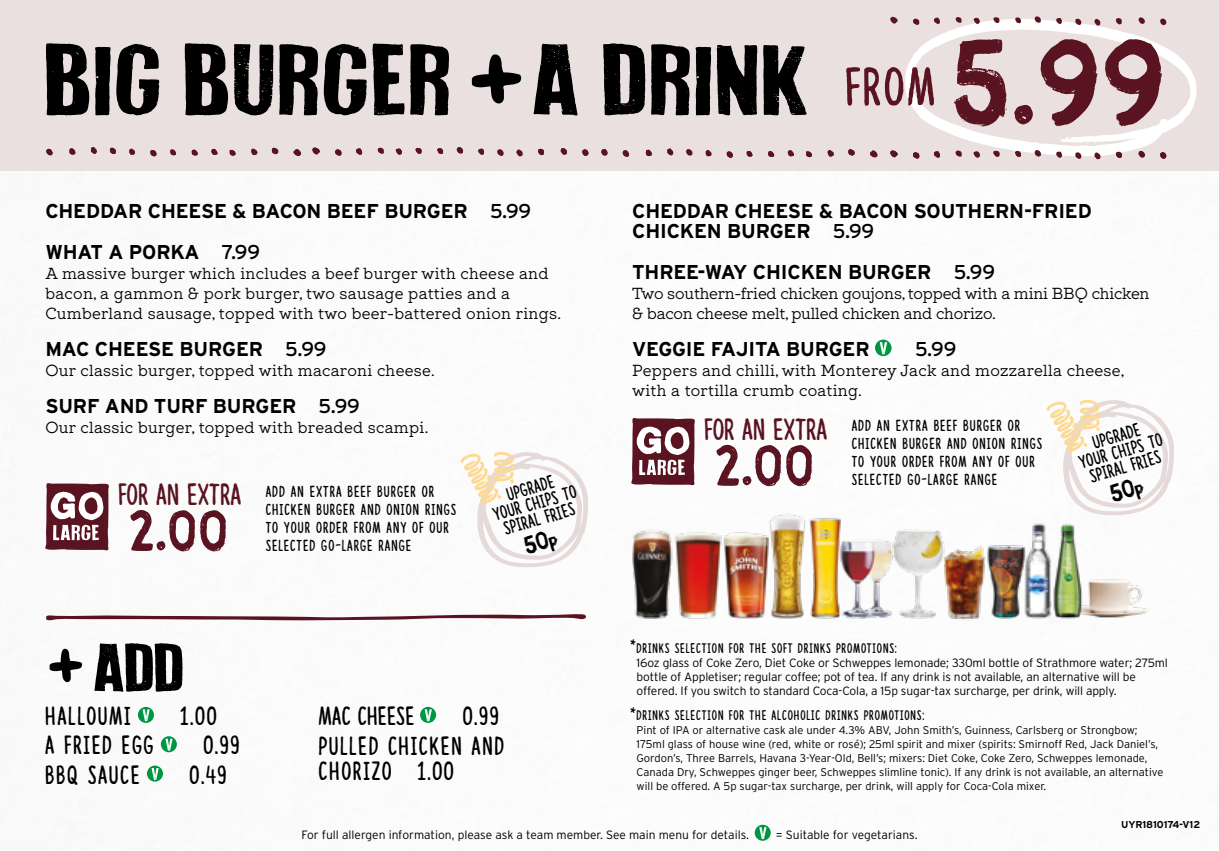
<style>
.page{position:relative;width:1219px;height:851px;background:#fff}
.page>*{position:absolute;margin:0;border:0;box-sizing:border-box;transform-origin:0 0}
.t1{font:126.4px "Fibre Vintage";color:#591321}
.t2{font:77.2px "How To Disappear";letter-spacing:.04em;color:#000}
.t3{font:59.8px "Fibre Vintage";color:#591321}
.t4{font:52px "How To Disappear";color:#000}
.t5{font:26.4px/30.2px "Lazingonasunnyafternoon";letter-spacing:.06em;color:#000;text-align:right}
.t6{font:26.4px "Lazingonasunnyafternoon";letter-spacing:.01em;color:#000}
.t7{font:700 20px/20px "Interstate";letter-spacing:-.01em;color:#000}
.t8{font:20px "Interstate";color:#000}
.t9{font:18.8px/16px "Lazingonasunnyafternoon";color:#000;text-align:center}
.t10{font:16px/20px "Locke";letter-spacing:.02em;color:#000}
.t11{font:16px/18px "Lazingonasunnyafternoon";letter-spacing:.06em;color:#000}
.t12{font:16px/20px "Locke";letter-spacing:-.01em;color:#000}
.t13{font:14px "Lazingonasunnyafternoon";letter-spacing:.06em;color:#000}
.t14{font:300 12px/14px "Interstate";letter-spacing:-.01em;color:#000}
.t15{font:300 11.2px/14px "Interstate";color:#000}
.t16{font:700 10px "Interstate";letter-spacing:-.01em;color:#000}
.s1{font-family:"Lazingonasunnyafternoon";font-size:169.8px}
.s2{font-family:"Lazingonasunnyafternoon";font-size:54.8px;color:#591321}
.s3{font-weight:400}
.s4{font-size:30.8px;color:#591321}
</style>
<div class="page">
<svg style="left:46px;top:614px;width:541px;height:7px"></svg>
<svg style="left:50px;top:648px;width:32px;height:34px"></svg>
<svg style="left:138px;top:706px;width:16px;height:16px"></svg>
<svg style="left:143px;top:709px;width:7px;height:12px"></svg>
<svg style="left:161px;top:736px;width:16px;height:16px"></svg>
<svg style="left:165px;top:738px;width:8px;height:12px"></svg>
<svg style="left:147px;top:765px;width:16px;height:16px"></svg>
<svg style="left:152px;top:767px;width:7px;height:12px"></svg>
<svg style="left:420px;top:706px;width:16px;height:16px"></svg>
<svg style="left:425px;top:709px;width:7px;height:12px"></svg>
<svg style="left:631px;top:418px;width:64px;height:67px"></svg>
<svg style="left:875px;top:339px;width:16px;height:17px"></svg>
<svg style="left:880px;top:342px;width:7px;height:12px"></svg>
<div style="left:0;top:0;width:1219px;height:170px;background:#eae0e0"></div>
<svg style="left:150px;top:150px;width:7px;height:7px"></svg>
<svg style="left:293px;top:149px;width:8px;height:7px"></svg>
<svg style="left:229px;top:149px;width:7px;height:7px"></svg>
<svg style="left:191px;top:149px;width:7px;height:7px"></svg>
<svg style="left:170px;top:149px;width:6px;height:7px"></svg>
<svg style="left:46px;top:148px;width:7px;height:8px"></svg>
<svg style="left:251px;top:148px;width:7px;height:7px"></svg>
<svg style="left:211px;top:148px;width:7px;height:7px"></svg>
<svg style="left:129px;top:148px;width:6px;height:7px"></svg>
<svg style="left:69px;top:148px;width:7px;height:7px"></svg>
<svg style="left:271px;top:147px;width:8px;height:7px"></svg>
<svg style="left:109px;top:147px;width:7px;height:7px"></svg>
<svg style="left:91px;top:147px;width:6px;height:7px"></svg>
<svg style="left:727px;top:151px;width:6px;height:7px"></svg>
<svg style="left:870px;top:150px;width:7px;height:7px"></svg>
<svg style="left:806px;top:151px;width:6px;height:6px"></svg>
<svg style="left:768px;top:151px;width:6px;height:6px"></svg>
<svg style="left:746px;top:151px;width:6px;height:6px"></svg>
<svg style="left:623px;top:150px;width:6px;height:7px"></svg>
<svg style="left:827px;top:150px;width:7px;height:6px"></svg>
<svg style="left:787px;top:150px;width:7px;height:6px"></svg>
<svg style="left:705px;top:150px;width:7px;height:6px"></svg>
<svg style="left:646px;top:150px;width:6px;height:7px"></svg>
<svg style="left:601px;top:149px;width:7px;height:7px"></svg>
<svg style="left:848px;top:149px;width:7px;height:7px"></svg>
<svg style="left:686px;top:149px;width:6px;height:7px"></svg>
<svg style="left:667px;top:148px;width:6px;height:7px"></svg>
<svg style="left:456px;top:147px;width:7px;height:7px"></svg>
<svg style="left:312px;top:147px;width:8px;height:8px"></svg>
<svg style="left:377px;top:148px;width:7px;height:6px"></svg>
<svg style="left:416px;top:148px;width:6px;height:6px"></svg>
<svg style="left:437px;top:148px;width:7px;height:6px"></svg>
<svg style="left:561px;top:148px;width:6px;height:7px"></svg>
<svg style="left:356px;top:148px;width:7px;height:7px"></svg>
<svg style="left:395px;top:148px;width:7px;height:7px"></svg>
<svg style="left:478px;top:149px;width:6px;height:6px"></svg>
<svg style="left:538px;top:148px;width:6px;height:7px"></svg>
<svg style="left:582px;top:149px;width:7px;height:7px"></svg>
<svg style="left:335px;top:149px;width:7px;height:7px"></svg>
<svg style="left:497px;top:149px;width:7px;height:7px"></svg>
<svg style="left:516px;top:149px;width:7px;height:7px"></svg>
<svg style="left:890px;top:150px;width:8px;height:7px"></svg>
<svg style="left:890px;top:17px;width:8px;height:7px"></svg>
<svg style="left:905px;top:16px;width:292px;height:144px"></svg>
<svg style="left:755px;top:824px;width:16px;height:16px"></svg>
<svg style="left:759px;top:827px;width:7px;height:11px"></svg>
<svg style="left:45px;top:483px;width:64px;height:68px"></svg>
<img style="left:633px;top:513px;width:515px;height:108px">
<svg style="left:461px;top:452px;width:127px;height:116px"></svg>
<svg style="left:1046px;top:400px;width:128px;height:116px"></svg>
<h2 class="t2" style="left:45px;top:36px;width:892px">BIG BURGER <span class="s1">+</span> A DRINK <span class="s2">FROM</span></h2>
<h1 class="t1" style="left:951px;top:37px;width:214px">5.99</h1>
<h3 class="t7" style="left:45px;top:190px;width:487px;line-height:41px">CHEDDAR CHEESE &amp; BACON BEEF BURGER <span class="s3">5.99<br></span>WHAT A PORKA <span class="s3">7.99</span></h3>
<h3 class="t10" style="left:45px;top:263px;width:517px">A massive burger which includes a beef burger with cheese and bacon, a gammon &amp; pork burger, two sausage patties and a<br>Cumberland sausage, topped with two beer-battered onion rings.</h3>
<h3 class="t7" style="left:45px;top:339px;width:283px">MAC CHEESE BURGER <span class="s3">5.99</span></h3>
<h3 class="t10" style="left:45px;top:360px;width:391px">Our classic burger, topped with macaroni cheese.</h3>
<h3 class="t7" style="left:45px;top:396px;width:316px">SURF AND TURF BURGER <span class="s3">5.99</span></h3>
<h3 class="t10" style="left:45px;top:417px;width:385px">Our classic burger, topped with breaded scampi.</h3>
<h3 class="t11" style="left:266px;top:481px;width:192px;text-indent:-147px"><span class="s4">FOR AN EXTRA</span> ADD AN EXTRA BEEF BURGER OR<br>CHICKEN BURGER AND ONION RINGS<br>TO YOUR ORDER FROM ANY OF OUR<br>SELECTED GO-LARGE RANGE</h3>
<h3 class="t9" style="left:487px;top:491px;width:88px;rotate:-16deg">UPGRADE<br>YOUR CHIPS TO<br>SPIRAL FRIES</h3>
<h3 class="t3" style="left:129px;top:509px;width:101px">2.00</h3>
<h3 class="t4" style="left:94px;top:638px;width:91px">ADD</h3>
<h3 class="t5" style="left:45px;top:700px;width:87px">HALLOUMI</h3>
<h3 class="t5" style="left:181px;top:700px;width:38px">1.00</h3>
<h3 class="t5" style="left:45px;top:729px;width:110px">A FRIED EGG</h3>
<h3 class="t5" style="left:203px;top:729px;width:38px">0.99</h3>
<h3 class="t5" style="left:45px;top:758px;width:96px">BBQ SAUCE</h3>
<h3 class="t5" style="left:190px;top:758px;width:38px">0.49</h3>
<h3 class="t6" style="left:319px;top:700px;width:97px">MAC CHEESE</h3>
<h3 class="t5" style="left:319px;top:700px;width:187px">0.99<br>PULLED CHICKEN AND</h3>
<h3 class="t5" style="left:319px;top:755px;width:137px">CHORIZO 1.00</h3>
<h3 class="t7" style="left:632px;top:201px;width:461px">CHEDDAR CHEESE &amp; BACON SOUTHERN-FRIED<br>CHICKEN BURGER <span class="s3">5.99</span></h3>
<h3 class="t7" style="left:632px;top:262px;width:364px">THREE-WAY CHICKEN BURGER <span class="s3">5.99</span></h3>
<h3 class="t12" style="left:632px;top:283px;width:519px">Two southern-fried chicken goujons, topped with a mini BBQ chicken &amp; bacon cheese melt, pulled chicken and chorizo.</h3>
<h3 class="t7" style="left:632px;top:339px;width:239px">VEGGIE FAJITA BURGER</h3>
<h3 class="t8" style="left:915px;top:338px;width:43px">5.99</h3>
<h3 class="t10" style="left:632px;top:360px;width:494px">Peppers and chilli, with Monterey Jack and mozzarella cheese, with a tortilla crumb coating.</h3>
<h3 class="t11" style="left:852px;top:416px;width:192px;text-indent:-147px"><span class="s4">FOR AN EXTRA</span> ADD AN EXTRA BEEF BURGER OR<br>CHICKEN BURGER AND ONION RINGS<br>TO YOUR ORDER FROM ANY OF OUR<br>SELECTED GO-LARGE RANGE</h3>
<h3 class="t3" style="left:715px;top:444px;width:101px">2.00</h3>
<h3 class="t9" style="left:1073px;top:439px;width:88px;rotate:-16deg">UPGRADE<br>YOUR CHIPS TO<br>SPIRAL FRIES</h3>
<h3 class="t11" style="left:631px;top:637px;width:7px">*</h3>
<p class="t13" style="left:637px;top:639px;width:262px">DRINKS SELECTION FOR THE SOFT DRINKS PROMOTIONS:</p>
<p class="t14" style="left:637px;top:655px;width:533px">16oz glass of Coke Zero, Diet Coke or Schweppes lemonade; 330ml bottle of Strathmore water; 275ml bottle of Appletiser; regular coffee; pot of tea. If any drink is not available, an alternative will be offered. If you switch to standard Coca-Cola, a 15p sugar-tax surcharge, per drink, will apply.</p>
<p class="t13" style="left:637px;top:707px;width:289px">DRINKS SELECTION FOR THE ALCOHOLIC DRINKS PROMOTIONS:</p>
<p class="t15" style="left:637px;top:723px;width:528px">Pint of IPA or alternative cask ale under 4.3% ABV, John Smith’s, Guinness, Carlsberg or Strongbow; 175ml glass of house wine (red, white or rosé); 25ml spirit and mixer (spirits: Smirnoff Red, Jack Daniel’s, Gordon’s, Three Barrels, Havana 3-Year-Old, Bell’s; mixers: Diet Coke, Coke Zero, Schweppes lemonade, Canada Dry, Schweppes ginger beer, Schweppes slimline tonic). If any drink is not available, an alternative will be offered. A 5p sugar-tax surcharge, per drink, will apply for Coca-Cola mixer.</p>
<h3 class="t11" style="left:631px;top:706px;width:7px">*</h3>
<p class="t14" style="left:301px;top:827px;width:449px">For full allergen information, please ask a team member. See main menu for details.</p>
<p class="t14" style="left:776px;top:827px;width:143px">= Suitable for vegetarians.</p>
<p class="t16" style="left:1121px;top:819px;width:80px">UYR1810174-V12</p>
</div>
